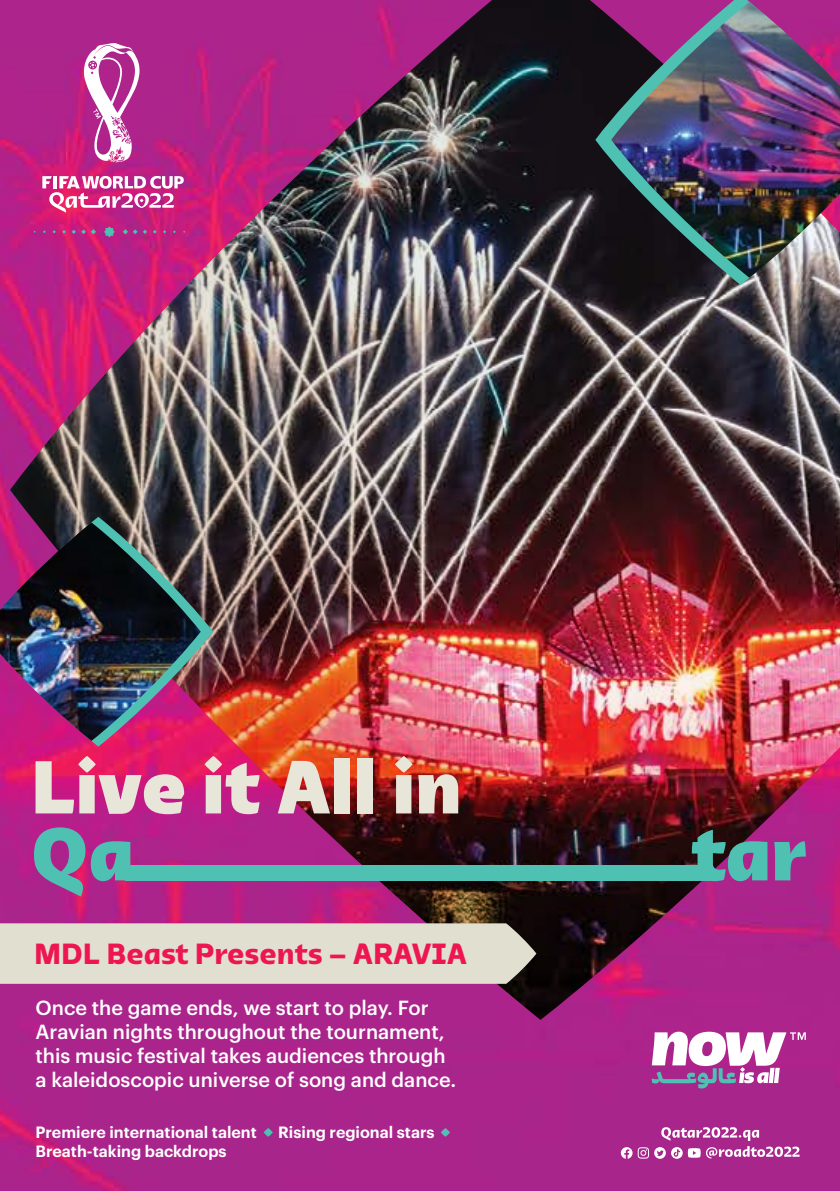
<style>
.page{position:relative;width:840px;height:1191px;background:#fff}
.page>*{position:absolute;margin:0;border:0;box-sizing:border-box;transform-origin:0 0}
.t1{font:700 30px "Qatar 2022";letter-spacing:-.005em;color:#ed1650}
.t2{font:500 20px/24px "Graphik";color:#fff}
.t3{font:600 16px "Graphik";color:#fff}
</style>
<div class="page">
<div style="left:0;top:0;width:839px;height:1191px;background:#ab248b"></div>
<img style="left:10px;top:0;width:829px;height:1020px">
<svg style="left:595px;top:0;width:244px;height:285px;background:#342b37"></svg>
<img style="left:611px;top:2px;width:228px;height:276px">
<div style="left:0;top:923px;width:536px;height:60px;background:#e1e0d0"></div>
<img style="left:0;top:517px;width:213px;height:229px">
<img style="left:0;top:522px;width:201px;height:219px">
<svg style="left:34px;top:226px;width:151px;height:11px;background:#b72e84"></svg>
<svg style="left:42px;top:176px;width:142px;height:37px"></svg>
<svg style="left:82px;top:43px;width:57px;height:119px"></svg>
<svg style="left:36px;top:756px;width:148px;height:58px;background:#df7da3"></svg>
<svg style="left:204px;top:756px;width:55px;height:58px;background:#de8bab"></svg>
<svg style="left:278px;top:761px;width:52px;height:52px;background:#d99f94"></svg>
<div style="left:334px;top:758px;width:16px;height:55px;background:#e8e6d8"></div>
<div style="left:357px;top:758px;width:16px;height:55px;background:#e8e6d8"></div>
<svg style="left:394px;top:756px;width:18px;height:57px"></svg>
<svg style="left:418px;top:774px;width:40px;height:39px;background:#cfb8ad"></svg>
<svg style="left:263px;top:1128px;width:10px;height:8px"></svg>
<svg style="left:440px;top:1128px;width:10px;height:8px"></svg>
<svg style="left:620px;top:1127px;width:179px;height:31px;background:#bd59a7"></svg>
<svg style="left:651px;top:1031px;width:154px;height:57px"></svg>
<svg style="left:34px;top:827px;width:51px;height:69px;background:#7a7ea0"></svg>
<svg style="left:91px;top:841px;width:39px;height:40px"></svg>
<svg style="left:691px;top:829px;width:76px;height:52px;background:#517980"></svg>
<svg style="left:773px;top:841px;width:32px;height:39px"></svg>
<div style="left:126px;top:865px;width:583px;height:15px;background:#4fc1b3"></div>
<h1 class="t1" style="left:34px;top:936px;width:434px">MDL Beast Presents – ARAVIA</h1>
<p class="t2" style="left:36px;top:994px;width:422px">Once the game ends, we start to play. For Aravian nights throughout the tournament, this music festival takes audiences through a kaleidoscopic universe of song and dance.</p>
<p class="t3" style="left:36px;top:1120px;width:223px">Premiere international talent</p>
<p class="t3" style="left:278px;top:1120px;width:158px">Rising regional stars</p>
<p class="t3" style="left:36px;top:1139px;width:192px">Breath-taking backdrops</p>
</div>
